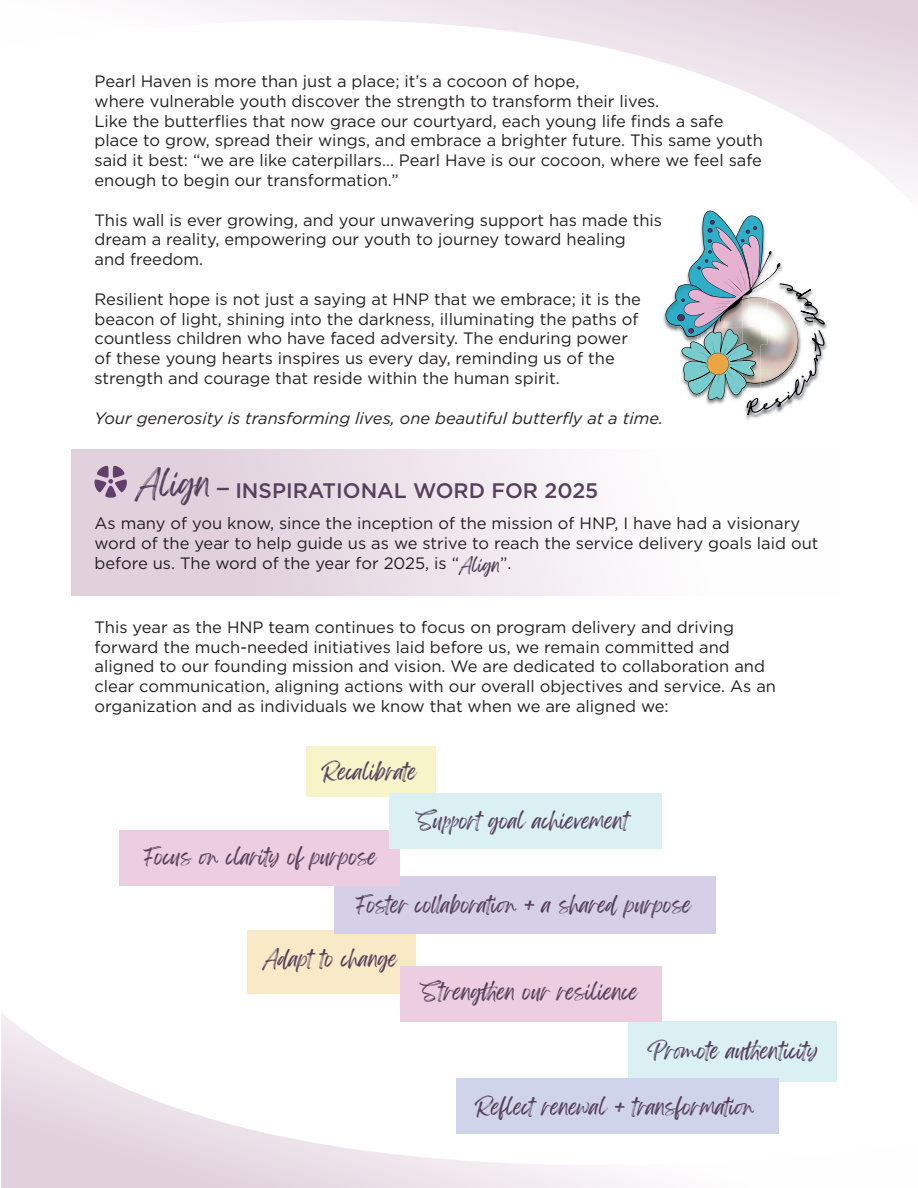
<style>
.page{position:relative;width:918px;height:1188px;background:#fff}
.page>*{position:absolute;margin:0;border:0;box-sizing:border-box;transform-origin:0 0}
.t1{font:500 21px "Gotham";color:#56405c}
.t2{font:19.5px "Feeling Passionate";color:#56405c}
.t3{font:16.5px/19.8px "Gotham";color:#231f20}
.t4{font:italic 16.5px "Gotham";color:#231f20}
.s1{font-family:"Feeling Passionate";font-weight:400;font-size:30px}
.s2{font-weight:400;font-size:30px}
.s3{font-family:"Feeling Passionate";color:#4e3a52}
</style>
<div class="page">
<div style="left:71px;top:450px;width:769px;height:146px;background:linear-gradient(to right,#dccad8,#fff)"></div>
<div style="left:247px;top:930px;width:168px;height:64px;background:#f9eac7"></div>
<svg style="left:1px;top:1012px;width:836px;height:176px"></svg>
<svg style="left:167px;top:0;width:751px;height:186px"></svg>
<div style="left:628px;top:1021px;width:209px;height:60px;background:#daf0f3"></div>
<div style="left:306px;top:746px;width:129px;height:50px;background:#f6f4c8"></div>
<div style="left:334px;top:877px;width:381px;height:57px;background:#d5d0e7"></div>
<div style="left:120px;top:831px;width:280px;height:55px;background:#edcee0"></div>
<div style="left:400px;top:966px;width:261px;height:55px;background:#edcee0"></div>
<img style="left:745px;top:322px;width:83px;height:98px">
<svg style="left:663px;top:210px;width:162px;height:205px"></svg>
<div style="left:389px;top:793px;width:272px;height:55px;background:#daf0f3"></div>
<div style="left:456px;top:1079px;width:323px;height:55px;background:#d0d4ea"></div>
<svg style="left:94px;top:465px;width:33px;height:33px"></svg>
<p class="t3" style="left:94px;top:71px;width:670px">Pearl Haven is more than just a place; it’s a cocoon of hope,<br>where vulnerable youth discover the strength to transform their lives.<br>Like the butterflies that now grace our courtyard, each young life finds a safe place to grow, spread their wings, and embrace a brighter future. This same youth said it best: “we are like caterpillars… Pearl Have is our cocoon, where we feel safe enough to begin our transformation.”</p>
<p class="t3" style="left:94px;top:210px;width:569px">This wall is ever growing, and your unwavering support has made this</p>
<p class="t3" style="left:94px;top:229px;width:533px">dream a reality, empowering our youth to journey toward healing</p>
<p class="t3" style="left:94px;top:249px;width:110px">and freedom.</p>
<p class="t3" style="left:94px;top:289px;width:548px">Resilient hope is not just a saying at HNP that we embrace; it is the</p>
<p class="t3" style="left:94px;top:309px;width:546px">beacon of light, shining into the darkness, illuminating the paths of</p>
<p class="t3" style="left:94px;top:328px;width:535px">countless children who have faced adversity. The enduring power</p>
<p class="t3" style="left:94px;top:348px;width:522px">of these young hearts inspires us every day, reminding us of the</p>
<p class="t3" style="left:94px;top:368px;width:467px">strength and courage that reside within the human spirit.</p>
<p class="t4" style="left:94px;top:407px;width:570px">Your generosity is transforming lives, one beautiful butterfly at a time.</p>
<p class="t1" style="left:136px;top:476px;width:464px"><span class="s1">Align</span> <span class="s2">–</span> INSPIRATIONAL WORD FOR 2025</p>
<p class="t3" style="left:94px;top:513px;width:726px">As many of you know, since the inception of the mission of HNP, I have had a visionary word of the year to help guide us as we strive to reach the service delivery goals laid out before us. The word of the year for 2025, is “<span class="s3">Align</span>”.</p>
<p class="t3" style="left:94px;top:617px;width:683px">This year as the HNP team continues to focus on program delivery and driving forward the much-needed initiatives laid before us, we remain committed and aligned to our founding mission and vision. We are dedicated to collaboration and clear communication, aligning actions with our overall objectives and service. As an organization and as individuals we know that when we are aligned we:</p>
<p class="t2" style="left:322px;top:756px;width:97px">Recalibrate</p>
<p class="t2" style="left:144px;top:841px;width:235px">Focus on clarity of purpose</p>
<p class="t2" style="left:418px;top:805px;width:212px">Support goal achievement</p>
<p class="t2" style="left:356px;top:889px;width:337px">Foster collaboration + a shared purpose</p>
<p class="t2" style="left:263px;top:943px;width:136px">Adapt to change</p>
<p class="t2" style="left:422px;top:976px;width:218px">Strengthen our resilience</p>
<p class="t2" style="left:647px;top:1034px;width:172px">Promote authenticity</p>
<p class="t2" style="left:475px;top:1091px;width:282px">Reflect renewal + transformation</p>
</div>
